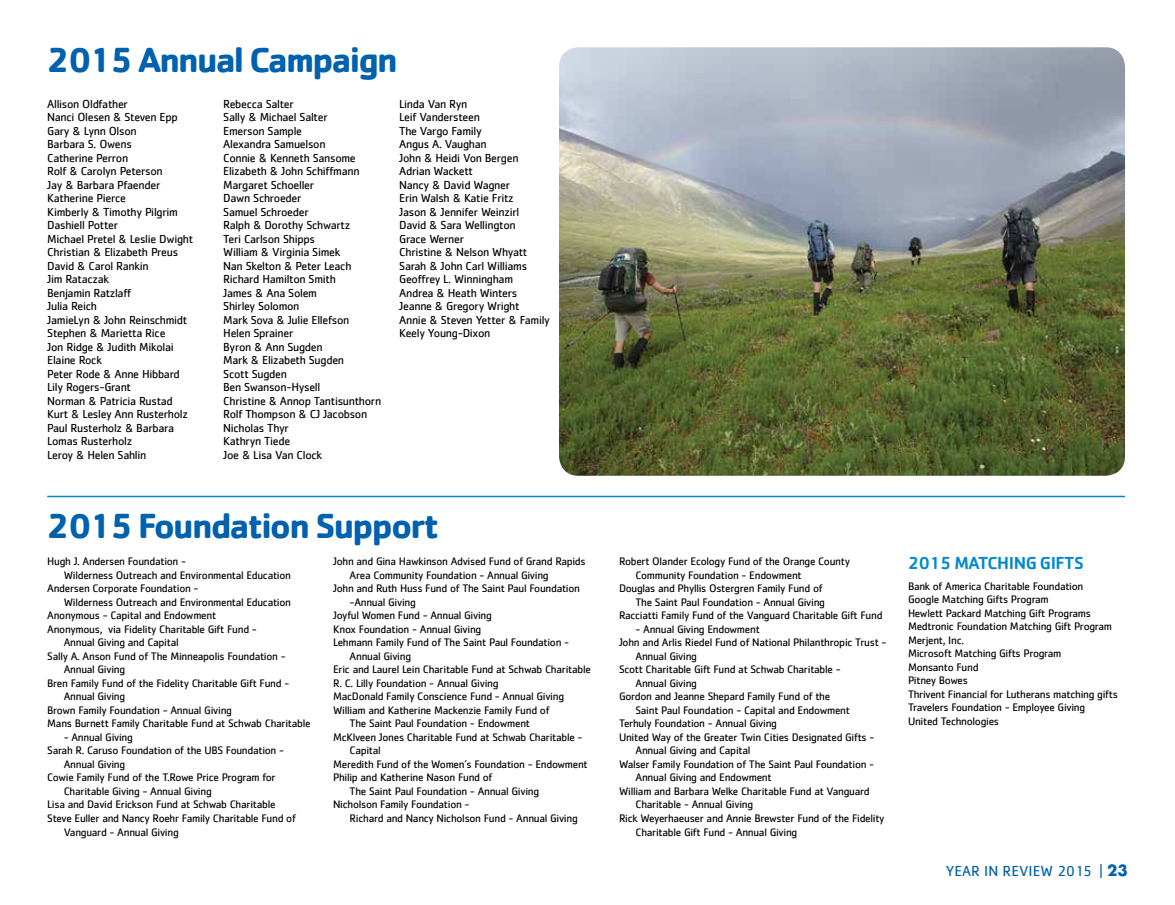
<style>
.page{position:relative;width:1175px;height:905px;background:#fff}
.page>*{position:absolute;margin:0;border:0;box-sizing:border-box;transform-origin:0 0}
.t1{font:700 36px "Cachet";letter-spacing:-.05em;color:#0061af}
.t2{font:500 18px "Cachet";letter-spacing:-.025em;color:#0089cf}
.t3{font:15px "Cachet";color:#0061af}
.t4{font:12px/13.5px "Cachet";letter-spacing:-.025em;color:#000}
.t5{font:11.25px/13.5px "Cachet";letter-spacing:-.025em;color:#000}
.s1{font-family:"Futura";font-weight:700}
</style>
<div class="page">
<img style="left:559px;top:47px;width:566px;height:429px">
<hr style="left:47px;top:495px;width:1078px;height:2px;background:#0089cf">
<h1 class="t1" style="left:47px;top:37px;width:352px">2015 Annual Campaign</h1>
<p class="t4" style="left:47px;top:97px;width:147px">Allison Oldfather<br>Nanci Olesen &amp; Steven Epp<br>Gary &amp; Lynn Olson<br>Barbara S. Owens<br>Catherine Perron<br>Rolf &amp; Carolyn Peterson<br>Jay &amp; Barbara Pfaender<br>Katherine Pierce<br>Kimberly &amp; Timothy Pilgrim<br>Dashiell Potter<br>Michael Pretel &amp; Leslie Dwight<br>Christian &amp; Elizabeth Preus<br>David &amp; Carol Rankin<br>Jim Rataczak<br>Benjamin Ratzlaff<br>Julia Reich<br>JamieLyn &amp; John Reinschmidt<br>Stephen &amp; Marietta Rice<br>Jon Ridge &amp; Judith Mikolai<br>Elaine Rock<br>Peter Rode &amp; Anne Hibbard<br>Lily Rogers-Grant<br>Norman &amp; Patricia Rustad<br>Kurt &amp; Lesley Ann Rusterholz<br>Paul Rusterholz &amp; Barbara<br>Lomas Rusterholz<br>Leroy &amp; Helen Sahlin</p>
<p class="t4" style="left:223px;top:97px;width:159px">Rebecca Salter<br>Sally &amp; Michael Salter<br>Emerson Sample<br>Alexandra Samuelson<br>Connie &amp; Kenneth Sansome<br>Elizabeth &amp; John Schiffmann<br>Margaret Schoeller<br>Dawn Schroeder<br>Samuel Schroeder<br>Ralph &amp; Dorothy Schwartz<br>Teri Carlson Shipps<br>William &amp; Virginia Simek<br>Nan Skelton &amp; Peter Leach<br>Richard Hamilton Smith<br>James &amp; Ana Solem<br>Shirley Solomon<br>Mark Sova &amp; Julie Ellefson<br>Helen Sprainer<br>Byron &amp; Ann Sugden<br>Mark &amp; Elizabeth Sugden<br>Scott Sugden<br>Ben Swanson-Hysell<br>Christine &amp; Annop Tantisunthorn<br>Rolf Thompson &amp; CJ Jacobson<br>Nicholas Thyr<br>Kathryn Tiede<br>Joe &amp; Lisa Van Clock</p>
<p class="t4" style="left:399px;top:97px;width:152px">Linda Van Ryn<br>Leif Vandersteen<br>The Vargo Family<br>Angus A. Vaughan<br>John &amp; Heidi Von Bergen<br>Adrian Wackett<br>Nancy &amp; David Wagner<br>Erin Walsh &amp; Katie Fritz<br>Jason &amp; Jennifer Weinzirl<br>David &amp; Sara Wellington<br>Grace Werner<br>Christine &amp; Nelson Whyatt<br>Sarah &amp; John Carl Williams<br>Geoffrey L. Winningham<br>Andrea &amp; Heath Winters<br>Jeanne &amp; Gregory Wright<br>Annie &amp; Steven Yetter &amp; Family<br>Keely Young-Dixon</p>
<h1 class="t1" style="left:47px;top:503px;width:393px">2015 Foundation Support</h1>
<p class="t5" style="left:47px;top:554px;width:265px">Hugh J. Andersen Foundation -<br>Wilderness Outreach and Environmental Education Andersen Corporate Foundation -<br>Wilderness Outreach and Environmental Education Anonymous - Capital and Endowment<br>Anonymous, via Fidelity Charitable Gift Fund -<br>Annual Giving and Capital<br>Sally A. Anson Fund of The Minneapolis Foundation - Annual Giving<br>Bren Family Fund of the Fidelity Charitable Gift Fund - Annual Giving<br>Brown Family Foundation - Annual Giving<br>Mans Burnett Family Charitable Fund at Schwab Charitable</p>
<p class="t5" style="left:47px;top:730px;width:250px;text-indent:17px">- Annual Giving<br>Sarah R. Caruso Foundation of the UBS Foundation - Annual Giving<br>Cowie Family Fund of the T.Rowe Price Program for Charitable Giving - Annual Giving<br>Lisa and David Erickson Fund at Schwab Charitable Steve Euller and Nancy Roehr Family Charitable Fund of Vanguard - Annual Giving</p>
<p class="t5" style="left:333px;top:554px;width:254px">John and Gina Hawkinson Advised Fund of Grand Rapids</p>
<p class="t5" style="left:333px;top:568px;width:217px">Area Community Foundation - Annual Giving</p>
<p class="t5" style="left:333px;top:581px;width:248px">John and Ruth Huss Fund of The Saint Paul Foundation</p>
<p class="t5" style="left:350px;top:595px;width:68px">-Annual Giving</p>
<p class="t5" style="left:333px;top:608px;width:160px">Joyful Women Fund - Annual Giving</p>
<p class="t5" style="left:333px;top:622px;width:150px">Knox Foundation - Annual Giving</p>
<p class="t5" style="left:333px;top:635px;width:238px">Lehmann Family Fund of The Saint Paul Foundation -</p>
<p class="t5" style="left:333px;top:649px;width:79px">Annual Giving</p>
<p class="t5" style="left:333px;top:662px;width:259px">Eric and Laurel Lein Charitable Fund at Schwab Charitable</p>
<p class="t5" style="left:333px;top:676px;width:167px">R. C. Lilly Foundation - Annual Giving</p>
<p class="t5" style="left:333px;top:689px;width:232px">MacDonald Family Conscience Fund - Annual Giving</p>
<p class="t5" style="left:333px;top:703px;width:218px">William and Katherine Mackenzie Family Fund of</p>
<p class="t5" style="left:350px;top:716px;width:182px">The Saint Paul Foundation - Endowment</p>
<p class="t5" style="left:333px;top:730px;width:251px">McKlveen Jones Charitable Fund at Schwab Charitable -</p>
<p class="t5" style="left:333px;top:743px;width:49px">Capital</p>
<p class="t5" style="left:333px;top:757px;width:256px">Meredith Fund of the Women’s Foundation - Endowment</p>
<p class="t5" style="left:333px;top:770px;width:161px">Philip and Katherine Nason Fund of</p>
<p class="t5" style="left:350px;top:784px;width:191px">The Saint Paul Foundation - Annual Giving</p>
<p class="t5" style="left:333px;top:797px;width:138px">Nicholson Family Foundation -</p>
<p class="t5" style="left:350px;top:811px;width:230px">Richard and Nancy Nicholson Fund - Annual Giving</p>
<p class="t5" style="left:619px;top:554px;width:232px">Robert Olander Ecology Fund of the Orange County</p>
<p class="t5" style="left:619px;top:568px;width:184px">Community Foundation - Endowment</p>
<p class="t5" style="left:619px;top:581px;width:205px">Douglas and Phyllis Ostergren Family Fund of</p>
<p class="t5" style="left:635px;top:595px;width:191px">The Saint Paul Foundation - Annual Giving</p>
<p class="t5" style="left:619px;top:608px;width:265px">Racciatti Family Fund of the Vanguard Charitable Gift Fund</p>
<p class="t5" style="left:635px;top:622px;width:126px">- Annual Giving Endowment</p>
<p class="t5" style="left:619px;top:635px;width:269px">John and Arlis Riedel Fund of National Philanthropic Trust -</p>
<p class="t5" style="left:619px;top:649px;width:79px">Annual Giving</p>
<p class="t5" style="left:619px;top:662px;width:223px">Scott Charitable Gift Fund at Schwab Charitable -</p>
<p class="t5" style="left:619px;top:676px;width:79px">Annual Giving</p>
<p class="t5" style="left:619px;top:689px;width:213px">Gordon and Jeanne Shepard Family Fund of the</p>
<p class="t5" style="left:635px;top:703px;width:216px">Saint Paul Foundation - Capital and Endowment</p>
<p class="t5" style="left:619px;top:716px;width:159px">Terhuly Foundation - Annual Giving</p>
<p class="t5" style="left:619px;top:730px;width:257px">United Way of the Greater Twin Cities Designated Gifts -</p>
<p class="t5" style="left:619px;top:743px;width:133px">Annual Giving and Capital</p>
<p class="t5" style="left:619px;top:757px;width:257px">Walser Family Foundation of The Saint Paul Foundation -</p>
<p class="t5" style="left:619px;top:770px;width:154px">Annual Giving and Endowment</p>
<p class="t5" style="left:619px;top:784px;width:252px">William and Barbara Welke Charitable Fund at Vanguard</p>
<p class="t5" style="left:619px;top:797px;width:136px">Charitable - Annual Giving</p>
<p class="t5" style="left:619px;top:811px;width:267px">Rick Weyerhaeuser and Annie Brewster Fund of the Fidelity</p>
<p class="t5" style="left:619px;top:824px;width:180px">Charitable Gift Fund - Annual Giving</p>
<h2 class="t2" style="left:908px;top:552px;width:175px">2015 MATCHING GIFTS</h2>
<p class="t5" style="left:908px;top:579px;width:211px">Bank of America Charitable Foundation<br>Google Matching Gifts Program<br>Hewlett Packard Matching Gift Programs<br>Medtronic Foundation Matching Gift Program<br>Merjent, I nc.<br>Microsoft Matching Gifts Program<br>Monsanto Fund<br>Pitney Bowes<br>Thrivent Financial for Lutherans matching gifts<br>Travelers Foundation - Employee Giving<br>United Technologies</p>
<h3 class="t3" style="left:945px;top:862px;width:183px">Year in review 2015 | <span class="s1">23</span></h3>
</div>
